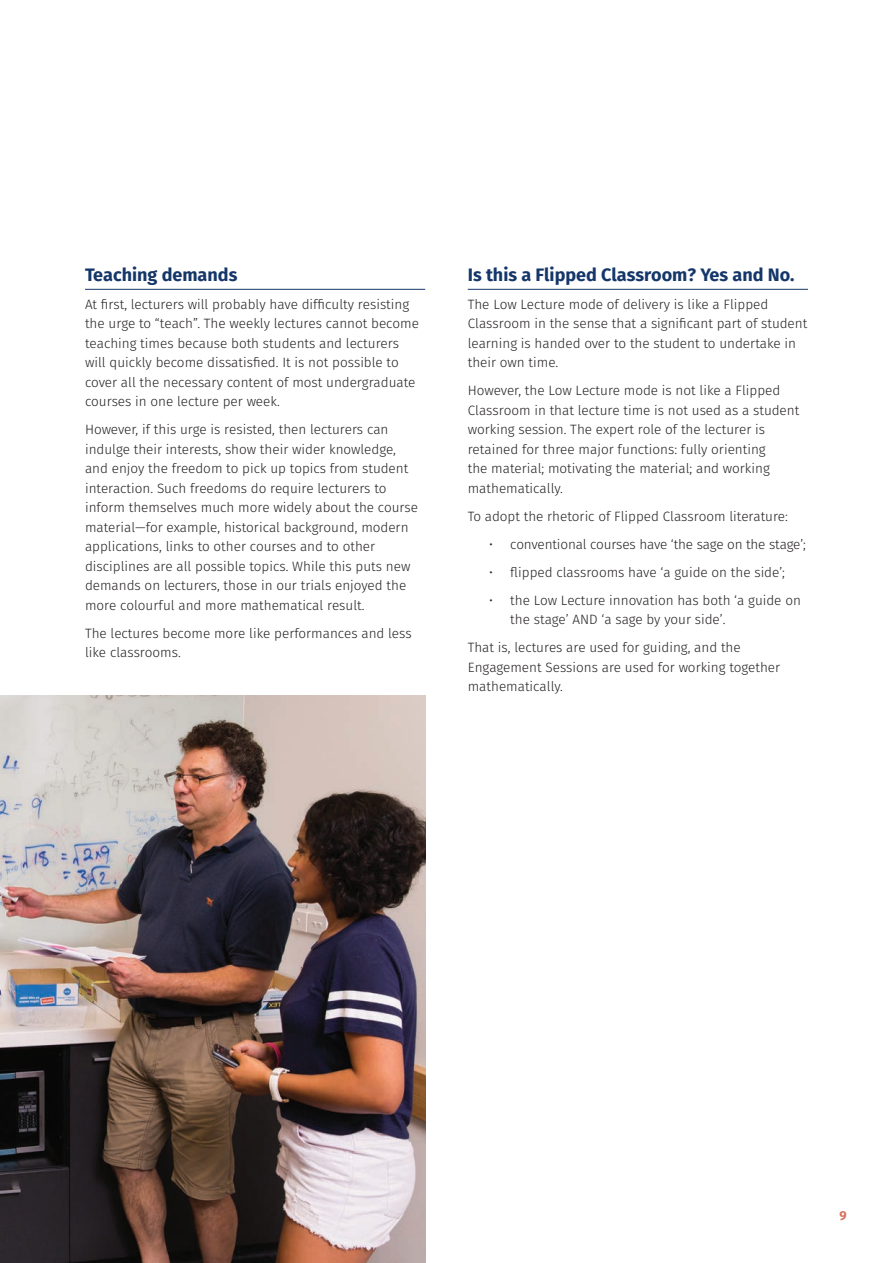
<style>
.page{position:relative;width:893px;height:1263px;background:#fff}
.page>*{position:absolute;margin:0;border:0;box-sizing:border-box;transform-origin:0 0}
.t1{font:700 18px "Fira Sans";color:#143669}
.t2{font:300 13.5px/19.5px "Fira Sans";color:#231f20}
.t3{font:700 12.9px "Fira Sans";color:#d97160}
</style>
<div class="page">
<hr style="left:85px;top:289px;width:340px;height:1px;background:#143669">
<hr style="left:468px;top:289px;width:340px;height:1px;background:#143669">
<img style="left:0;top:695px;width:425px;height:568px">
<h1 class="t1" style="left:85px;top:262px;width:154px">Teaching demands</h1>
<p class="t2" style="left:85px;top:295px;width:335px">At first, lecturers will probably have difficulty resisting the urge to “teach”. The weekly lectures cannot become teaching times because both students and lecturers will quickly become dissatisfied. It is not possible to cover all the necessary content of most undergraduate courses in one lecture per week.</p>
<p class="t2" style="left:85px;top:421px;width:335px">However, if this urge is resisted, then lecturers can indulge their interests, show their wider knowledge, and enjoy the freedom to pick up topics from student interaction. Such freedoms do require lecturers to inform themselves much more widely about the course material—for example, historical background, modern applications, links to other courses and to other disciplines are all possible topics. While this puts new demands on lecturers, those in our trials enjoyed the more colourful and more mathematical result.</p>
<p class="t2" style="left:85px;top:624px;width:328px">The lectures become more like performances and less like classrooms.</p>
<h1 class="t1" style="left:468px;top:262px;width:328px">Is this a Flipped Classroom? Yes and No.</h1>
<p class="t2" style="left:468px;top:295px;width:341px">The Low Lecture mode of delivery is like a Flipped Classroom in the sense that a significant part of student learning is handed over to the student to undertake in their own time.</p>
<p class="t2" style="left:468px;top:382px;width:333px">However, the Low Lecture mode is not like a Flipped Classroom in that lecture time is not used as a student working session. The expert role of the lecturer is retained for three major functions: fully orienting<br>the material; motivating the material; and working mathematically.</p>
<p class="t2" style="left:468px;top:507px;width:322px">To adopt the rhetoric of Flipped Classroom literature:</p>
<p class="t2" style="left:489px;top:535px;width:318px">• conventional courses have ‘the sage on the stage’;</p>
<p class="t2" style="left:489px;top:563px;width:298px">• flipped classrooms have ‘a guide on the side’;</p>
<p class="t2" style="left:510px;top:591px;width:292px;text-indent:-21px">• the Low Lecture innovation has both ‘a guide on the stage’ AND ‘a sage by your side’.</p>
<p class="t2" style="left:468px;top:639px;width:314px">That is, lectures are used for guiding, and the<br>Engagement Sessions are used for working together mathematically.</p>
<p class="t3" style="left:839px;top:1206px;width:9px">9</p>
</div>
